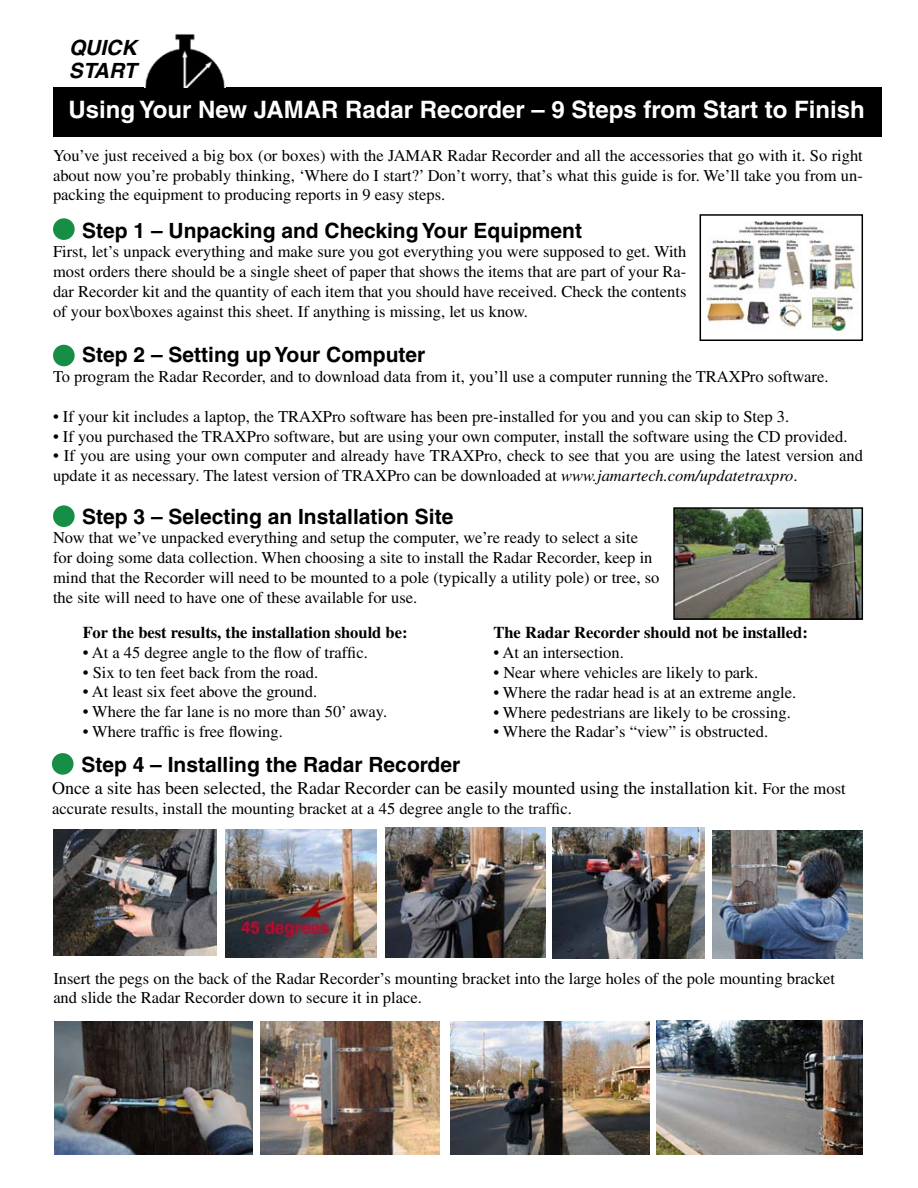
<style>
.page{position:relative;width:918px;height:1188px;background:#fff}
.page>*{position:absolute;margin:0;border:0;box-sizing:border-box;transform-origin:0 0}
.t1{font:700 24px "Helvetica";color:#fff}
.t2{font:700 21px "Helvetica";color:#000}
.t3{font:italic 700 21px/22.5px "Helvetica";color:#000}
.t4{font:18px "Times";color:#000}
.t5{font:16.5px/19.8px "Times";color:#000}
.t6{font:700 16.5px "Times";color:#000}
.s1{font-style:italic}
.s2{font-size:16.5px}
</style>
<div class="page">
<div style="left:53px;top:87px;width:828px;height:49px;background:#000"></div>
<img style="left:676px;top:510px;width:184px;height:107px">
<div style="left:673px;top:507px;width:190px;height:113px;border:2px solid #000"></div>
<div style="left:53px;top:218px;width:22px;height:22px;background:#168e45;border-radius:50%"></div>
<div style="left:53px;top:345px;width:22px;height:21px;background:#168e45;border-radius:50%"></div>
<div style="left:53px;top:505px;width:22px;height:22px;background:#168e45;border-radius:50%"></div>
<img style="left:145px;top:34px;width:81px;height:53px">
<img style="left:53px;top:829px;width:163px;height:127px">
<img style="left:226px;top:829px;width:151px;height:129px">
<img style="left:386px;top:828px;width:160px;height:130px">
<img style="left:552px;top:828px;width:153px;height:131px">
<img style="left:712px;top:830px;width:150px;height:129px">
<img style="left:260px;top:1021px;width:180px;height:134px">
<img style="left:451px;top:1021px;width:198px;height:134px">
<img style="left:54px;top:1022px;width:199px;height:133px">
<img style="left:657px;top:1020px;width:206px;height:135px">
<div style="left:52px;top:753px;width:22px;height:22px;background:#168e45;border-radius:50%"></div>
<img style="left:706px;top:221px;width:149px;height:110px">
<div style="left:700px;top:214px;width:163px;height:127px;border:2px solid #000"></div>
<p class="t3" style="left:69px;top:36px;width:69px">QUICK<br>START</p>
<h1 class="t1" style="left:69px;top:95px;width:798px">Using Your New JAMAR Radar Recorder – 9 Steps from Start to Finish</h1>
<p class="t5" style="left:53px;top:145px;width:811px;text-align:justify">You’ve just received a big box (or boxes) with the JAMAR Radar Recorder and all the accessories that go with it. So right about now you’re probably thinking, ‘Where do I start?’ Don’t worry, that’s what this guide is for. We’ll take you from un&shy;packing the equipment to producing reports in 9 easy steps.</p>
<p class="t2" style="left:82px;top:217px;width:501px">Step 1 – Unpacking and Checking Your Equipment</p>
<p class="t5" style="left:53px;top:242px;width:635px;text-align:justify">First, let’s unpack everything and make sure you got everything you were supposed to get. With most orders there should be a single sheet of paper that shows the items that are part of your Ra&shy;dar Recorder kit and the quantity of each item that you should have received. Check the contents of your box\boxes against this sheet. If anything is missing, let us know.</p>
<p class="t2" style="left:82px;top:342px;width:345px">Step 2 – Setting up Your Computer</p>
<p class="t5" style="left:53px;top:367px;width:777px">To program the Radar Recorder, and to download data from it, you’ll use a computer running the TRAXPro software.</p>
<p class="t5" style="left:53px;top:406px;width:738px">• If your kit includes a laptop, the TRAXPro software has been pre-installed for you and you can skip to Step 3.</p>
<p class="t5" style="left:53px;top:426px;width:796px">• If you purchased the TRAXPro software, but are using your own computer, install the software using the CD provided.</p>
<p class="t5" style="left:53px;top:446px;width:812px">• If you are using your own computer and already have TRAXPro, check to see that you are using the latest version and update it as necessary. The latest version of TRAXPro can be downloaded at <span class="s1">www.jamartech.com/updatetraxpro</span>.</p>
<p class="t2" style="left:82px;top:503px;width:373px">Step 3 – Selecting an Installation Site</p>
<p class="t5" style="left:53px;top:528px;width:608px">Now that we’ve unpacked everything and setup the computer, we’re ready to select a site for doing some data collection. When choosing a site to install the Radar Recorder, keep in mind that the Recorder will need to be mounted to a pole (typically a utility pole) or tree, so the site will need to have one of these available for use.</p>
<p class="t6" style="left:493px;top:623px;width:316px">The Radar Recorder should not be installed:</p>
<p class="t5" style="left:493px;top:643px;width:132px">• At an intersection.</p>
<p class="t5" style="left:493px;top:663px;width:266px">• Near where vehicles are likely to park.</p>
<p class="t5" style="left:493px;top:682px;width:304px">• Where the radar head is at an extreme angle.</p>
<p class="t5" style="left:493px;top:702px;width:299px">• Where pedestrians are likely to be crossing.</p>
<p class="t5" style="left:493px;top:722px;width:276px">• Where the Radar’s “view” is obstructed.</p>
<p class="t6" style="left:83px;top:623px;width:326px">For the best results, the installation should be:</p>
<p class="t5" style="left:83px;top:642px;width:287px">• At a 45 degree angle to the flow of traffic.</p>
<p class="t5" style="left:83px;top:662px;width:237px">• Six to ten feet back from the road.</p>
<p class="t5" style="left:83px;top:682px;width:236px">• At least six feet above the ground.</p>
<p class="t5" style="left:83px;top:702px;width:306px">• Where the far lane is no more than 50’ away.</p>
<p class="t5" style="left:83px;top:722px;width:202px">• Where traffic is free flowing.</p>
<p class="t2" style="left:81px;top:752px;width:380px">Step 4 – Installing the Radar Recorder</p>
<p class="t4" style="left:52px;top:778px;width:795px">Once a site has been selected, the Radar Recorder can be easily mounted using the installation kit. <span class="s2">For the most</span></p>
<p class="t5" style="left:52px;top:798px;width:521px">accurate results, install the mounting bracket at a 45 degree angle to the traffic.</p>
<p class="t5" style="left:53px;top:968px;width:783px">Insert the pegs on the back of the Radar Recorder’s mounting bracket into the large holes of the pole mounting bracket and slide the Radar Recorder down to secure it in place.</p>
</div>
